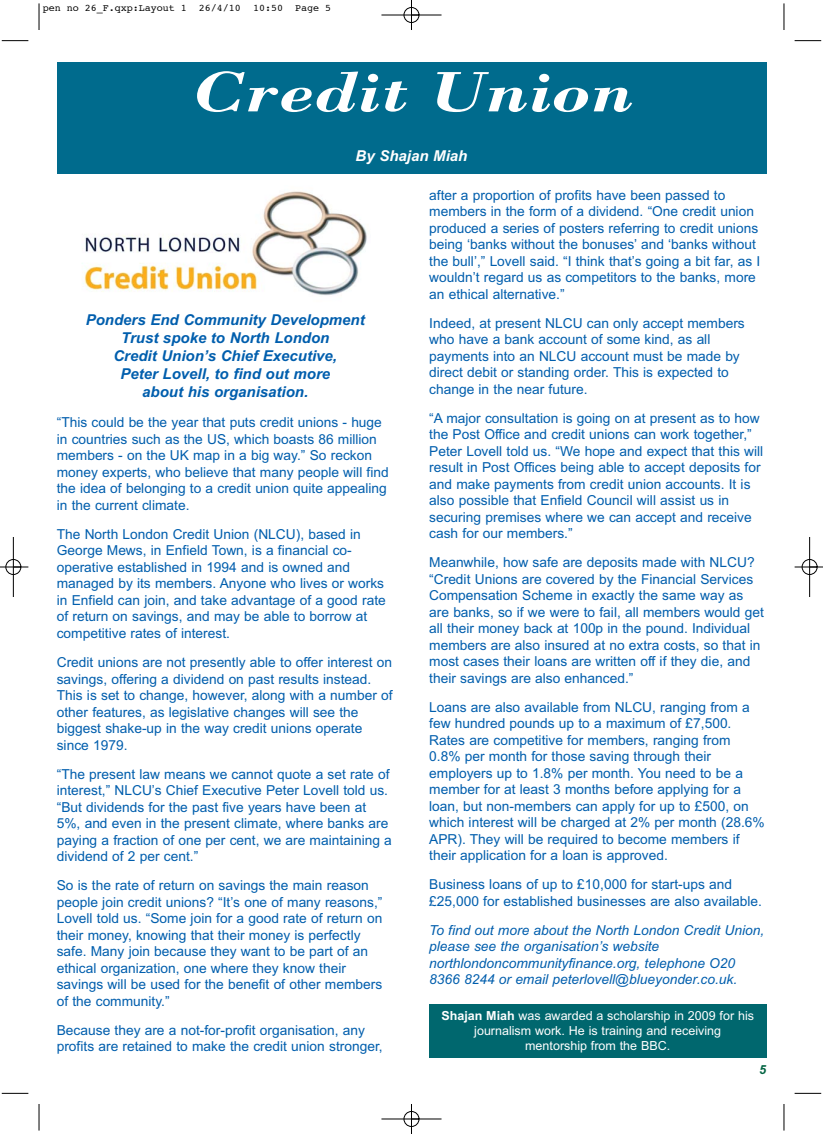
<style>
.page{position:relative;width:823px;height:1134px;background:#fff}
.page>*{position:absolute;margin:0;border:0;box-sizing:border-box;transform-origin:0 0}
.t1{font:italic 700 60px "Bodoni";color:#fff;scale:1.2 1}
.t2{font:italic 700 15px/18px "Arial";color:#005ead;text-align:center}
.t3{font:italic 700 15px "Arial";color:#fff}
.t4{font:13.75px/16.5px "Arial";color:#005ead}
.t5{font:italic 13.75px/16.5px "Arial";color:#005ead}
.t6{font:12.5px/15px "Arial";color:#fff;text-align:center}
.t7{font:italic 700 12.5px "Arial";color:#006341}
.t8{font:10px "Courier";color:#000}
.s1{font-weight:700}
</style>
<div class="page">
<div style="left:57px;top:62px;width:708px;height:111px;background:#006b8d"></div>
<div style="left:429px;top:1004px;width:336px;height:54px;background:#00676e"></div>
<img style="left:82px;top:191px;width:285px;height:105px">
<svg style="left:39px;top:3px;width:1px;height:27px"></svg>
<svg style="left:2px;top:40px;width:26px;height:1px"></svg>
<svg style="left:783px;top:3px;width:1px;height:27px"></svg>
<svg style="left:794px;top:40px;width:26px;height:1px"></svg>
<svg style="left:39px;top:1104px;width:1px;height:26px"></svg>
<svg style="left:2px;top:1093px;width:26px;height:1px"></svg>
<svg style="left:783px;top:1104px;width:1px;height:26px"></svg>
<svg style="left:794px;top:1093px;width:26px;height:1px"></svg>
<div style="left:6px;top:559px;width:15px;height:16px;border:1px solid #fff;border-radius:50%"></div>
<div style="left:801px;top:559px;width:16px;height:16px;border:1px solid #fff;border-radius:50%"></div>
<hr style="left:381px;top:15px;width:60px;height:1px;background:#000">
<hr style="left:381px;top:1118px;width:60px;height:1px;background:#000">
<hr style="left:13px;top:537px;width:1px;height:60px;background:#000">
<hr style="left:808px;top:537px;width:1px;height:60px;background:#000">
<hr style="left:411px;top:0;width:1px;height:30px;background:#000">
<hr style="left:411px;top:1104px;width:1px;height:30px;background:#000">
<svg style="left:0;top:566px;width:28px;height:2px"></svg>
<svg style="left:794px;top:566px;width:28px;height:2px"></svg>
<div style="left:403px;top:7px;width:16px;height:16px;border:1px solid #000;border-radius:50%"></div>
<div style="left:403px;top:1111px;width:16px;height:15px;border:1px solid #000;border-radius:50%"></div>
<div style="left:6px;top:559px;width:15px;height:15px;border:1px solid #000;border-radius:50%"></div>
<div style="left:801px;top:559px;width:15px;height:15px;border:1px solid #000;border-radius:50%"></div>
<p class="t8" style="left:43px;top:4px;width:290px">pen no 26_F.qxp:Layout 1 26/4/10 10:50 Page 5</p>
<h1 class="t1" style="left:189px;top:56px;width:371px">Credit Union</h1>
<p class="t3" style="left:355px;top:150px;width:113px">By Shajan Miah</p>
<p class="t2" style="left:86px;top:312px;width:280px">Ponders End Community Development<br>Trust spoke to North London<br>Credit Union’s Chief Executive,<br>Peter Lovell, to find out more<br>about his organisation.</p>
<p class="t4" style="left:57px;top:416px;width:333px">“This could be the year that puts credit unions - huge in countries such as the US, which boasts 86 million members - on the UK map in a big way.” So reckon money experts, who believe that many people will find the idea of belonging to a credit union quite appealing in the current climate.</p>
<p class="t4" style="left:57px;top:527px;width:330px">The North London Credit Union (NLCU), based in George Mews, in Enfield Town, is a financial co&shy;operative established in 1994 and is owned and managed by its members. Anyone who lives or works in Enfield can join, and take advantage of a good rate of return on savings, and may be able to borrow at competitive rates of interest.</p>
<p class="t4" style="left:57px;top:655px;width:337px">Credit unions are not presently able to offer interest on savings, offering a dividend on past results instead.<br>This is set to change, however, along with a number of other features, as legislative changes will see the biggest shake-up in the way credit unions operate since 1979.</p>
<p class="t4" style="left:57px;top:767px;width:336px">“The present law means we cannot quote a set rate of interest,” NLCU’s Chief Executive Peter Lovell told us. “But dividends for the past five years have been at 5%, and even in the present climate, where banks are paying a fraction of one per cent, we are maintaining a dividend of 2 per cent.”</p>
<p class="t4" style="left:57px;top:878px;width:327px">So is the rate of return on savings the main reason people join credit unions? “It’s one of many reasons,” Lovell told us. “Some join for a good rate of return on their money, knowing that their money is perfectly safe. Many join because they want to be part of an ethical organization, one where they know their savings will be used for the benefit of other members of the community.”</p>
<p class="t4" style="left:57px;top:1023px;width:327px">Because they are a not-for-profit organisation, any profits are retained to make the credit union stronger,</p>
<p class="t4" style="left:429px;top:188px;width:332px">after a proportion of profits have been passed to members in the form of a dividend. “One credit union produced a series of posters referring to credit unions being ‘banks without the bonuses’ and ‘banks without the bull’,” Lovell said. “I think that’s going a bit far, as I wouldn’t regard us as competitors to the banks, more an ethical alternative.”</p>
<p class="t4" style="left:429px;top:316px;width:317px">Indeed, at present NLCU can only accept members who have a bank account of some kind, as all payments into an NLCU account must be made by direct debit or standing order. This is expected to change in the near future.</p>
<p class="t4" style="left:429px;top:411px;width:335px">“A major consultation is going on at present as to how the Post Office and credit unions can work together,” Peter Lovell told us. “We hope and expect that this will result in Post Offices being able to accept deposits for and make payments from credit union accounts. It is also possible that Enfield Council will assist us in securing premises where we can accept and receive cash for our members.”</p>
<p class="t4" style="left:429px;top:555px;width:336px">Meanwhile, how safe are deposits made with NLCU? “Credit Unions are covered by the Financial Services Compensation Scheme in exactly the same way as are banks, so if we were to fail, all members would get all their money back at 100p in the pound. Individual members are also insured at no extra costs, so that in most cases their loans are written off if they die, and their savings are also enhanced.”</p>
<p class="t4" style="left:429px;top:700px;width:337px">Loans are also available from NLCU, ranging from a few hundred pounds up to a maximum of £7,500.<br>Rates are competitive for members, ranging from 0.8% per month for those saving through their employers up to 1.8% per month. You need to be a member for at least 3 months before applying for a loan, but non-members can apply for up to £500, on which interest will be charged at 2% per month (28.6% APR). They will be required to become members if their application for a loan is approved.</p>
<p class="t4" style="left:429px;top:877px;width:334px">Business loans of up to £10,000 for start-ups and £25,000 for established businesses are also available.</p>
<p class="t5" style="left:429px;top:923px;width:336px">To find out more about the North London Credit Union, please see the organisation’s website northlondoncommunityfinance.org, telephone O20<br>8366 8244 or email peterlovell@blueyonder.co.uk.</p>
<p class="t6" style="left:441px;top:1009px;width:314px"><span class="s1">Shajan Miah</span> was awarded a scholarship in 2009 for his journalism work. He is training and receiving<br>mentorship from the BBC.</p>
<p class="t7" style="left:758px;top:1065px;width:8px">5</p>
</div>
